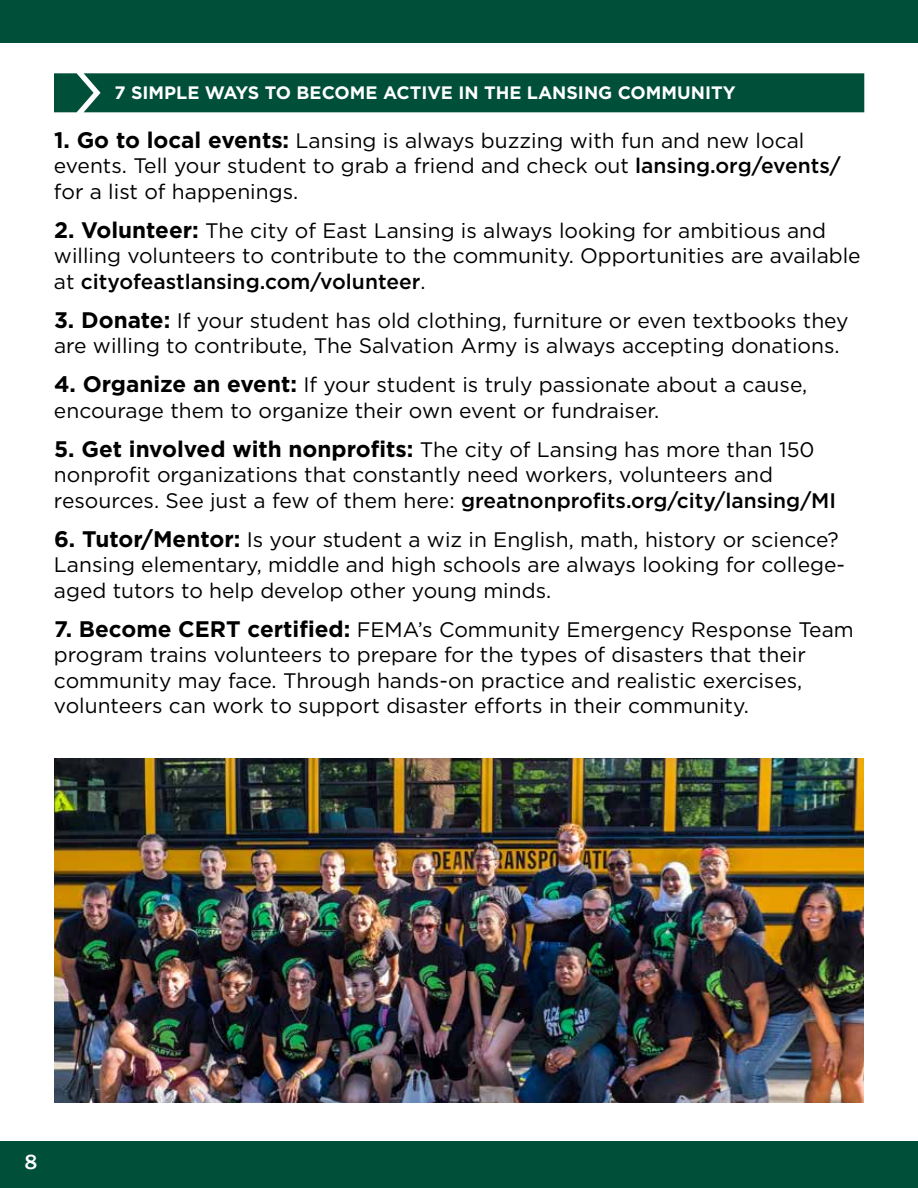
<style>
.page{position:relative;width:918px;height:1188px;background:#fff}
.page>*{position:absolute;margin:0;border:0;box-sizing:border-box;transform-origin:0 0}
.t1{font:21px/25.5px "Gotham";color:#000}
.t2{font:500 21px "Franklin Gothic";color:#fff}
.t3{font:700 18px "Gotham";color:#fff}
.s1{font-weight:700;font-size:22.5px}
.s2{font-weight:500}
</style>
<div class="page">
<div style="left:0;top:0;width:918px;height:43px;background:#004f39"></div>
<div style="left:0;top:1142px;width:918px;height:46px;background:#004f39"></div>
<div style="left:54px;top:73px;width:810px;height:39px;background:#004f39"></div>
<img style="left:54px;top:758px;width:810px;height:345px">
<p class="t3" style="left:114px;top:80px;width:623px">7 SIMPLE WAYS TO BECOME ACTIVE IN THE LANSING COMMUNITY</p>
<p class="t1" style="left:54px;top:127px;width:788px"><span class="s1">1. Go to local events:</span> Lansing is always buzzing with fun and new local events. Tell your student to grab a friend and check out <span class="s2">lansing.org/events/ </span>for a list of happenings.</p>
<p class="t1" style="left:54px;top:217px;width:808px"><span class="s1">2. Volunteer:</span> The city of East Lansing is always looking for ambitious and willing volunteers to contribute to the community. Opportunities are available at <span class="s2">cityofeastlansing.com/volunteer</span>.</p>
<p class="t1" style="left:54px;top:307px;width:796px"><span class="s1">3. Donate:</span> If your student has old clothing, furniture or even textbooks they are willing to contribute, The Salvation Army is always accepting donations.</p>
<p class="t1" style="left:54px;top:371px;width:755px"><span class="s1">4. Organize an event:</span> If your student is truly passionate about a cause, encourage them to organize their own event or fundraiser.</p>
<p class="t1" style="left:54px;top:436px;width:784px"><span class="s1">5. Get involved with nonprofits:</span> The city of Lansing has more than 150 nonprofit organizations that constantly need workers, volunteers and resources. See just a few of them here: <span class="s2">greatnonprofits.org/city/lansing/MI</span></p>
<p class="t1" style="left:54px;top:526px;width:793px"><span class="s1">6. Tutor/Mentor:</span> Is your student a wiz in English, math, history or science?<br>Lansing elementary, middle and high schools are always looking for college&shy;aged tutors to help develop other young minds.</p>
<p class="t1" style="left:54px;top:616px;width:801px"><span class="s1">7. Become CERT certified:</span> FEMA’s Community Emergency Response Team program trains volunteers to prepare for the types of disasters that their community may face. Through hands-on practice and realistic exercises, volunteers can work to support disaster efforts in their community.</p>
<p class="t2" style="left:25px;top:1149px;width:14px">8</p>
</div>
